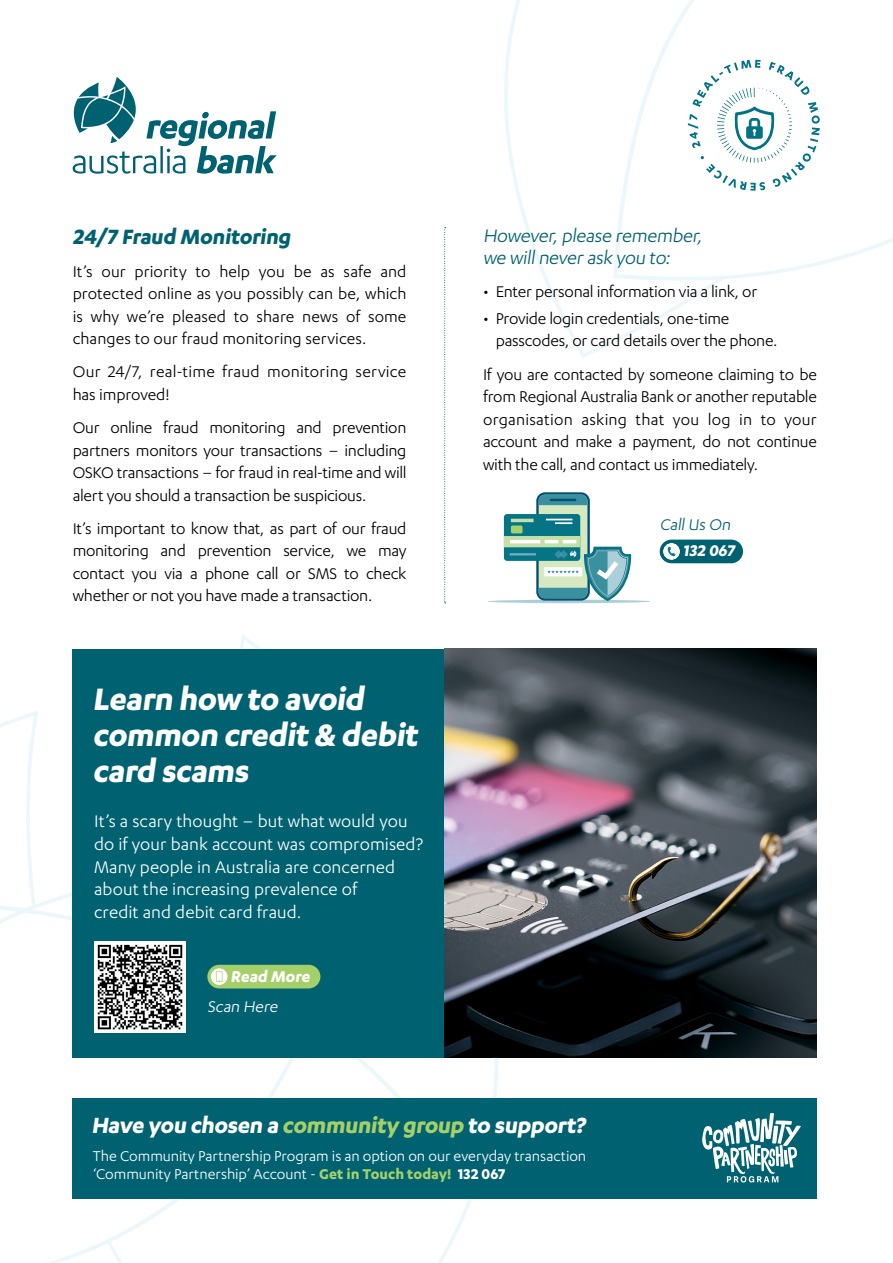
<style>
.page{position:relative;width:893px;height:1263px;background:#fff}
.page>*{position:absolute;margin:0;border:0;box-sizing:border-box;transform-origin:0 0}
.t1{font:700 36px/36px "Karbon";color:#fff}
.t2{font:700 25.5px "Karbon";color:#fff}
.t3{font:700 24px "Karbon";color:#006271}
.t4{font:21px/22.5px "Karbon";color:#006271}
.t5{font:19.5px/22.5px "Karbon";letter-spacing:.005em;color:#fff}
.t6{font:18px/22.5px "Karbon";letter-spacing:-.015em;color:#000;text-align:justify}
.t7{font:18px/22.5px "Karbon";letter-spacing:.01em;color:#000}
.t8{font:700 18px "Karbon";color:#fff}
.t9{font:18px "Karbon";color:#fff}
.t10{font:18px "Karbon";color:#006271}
.t11{font:16.5px/18px "Karbon";letter-spacing:-.005em;color:#fff}
.s1{color:#a5d069}
.s2{font-weight:700;color:#a5d069}
.s3{font-weight:700}
</style>
<div class="page">
<svg style="left:0;top:635px;width:520px;height:628px"></svg>
<svg style="left:504px;top:0;width:389px;height:358px"></svg>
<div style="left:73px;top:649px;width:744px;height:408px;background:#006271"></div>
<svg style="left:444px;top:227px;width:2px;height:376px"></svg>
<div style="left:207px;top:965px;width:113px;height:23px;background:#a5d069;border-radius:12px"></div>
<svg style="left:211px;top:968px;width:17px;height:17px"></svg>
<svg style="left:216px;top:971px;width:7px;height:11px"></svg>
<svg style="left:688px;top:60px;width:132px;height:131px"></svg>
<svg style="left:72px;top:77px;width:205px;height:97px"></svg>
<img style="left:94px;top:941px;width:92px;height:92px">
<img style="left:445px;top:649px;width:372px;height:408px">
<div style="left:660px;top:540px;width:83px;height:23px;background:#006271;border-radius:12px"></div>
<svg style="left:663px;top:543px;width:17px;height:17px"></svg>
<hr style="left:487px;top:600px;width:163px;height:3px;background:#abcfd6;border-radius:50%">
<svg style="left:536px;top:492px;width:54px;height:109px"></svg>
<div style="left:539px;top:495px;width:48px;height:103px;background:#d5e8bf;border-radius:6px"></div>
<svg style="left:539px;top:495px;width:48px;height:10px"></svg>
<hr style="left:550px;top:499px;width:26px;height:2px;background:#024e74">
<div style="left:504px;top:514px;width:76px;height:47px;background:#057485;border-radius:3px"></div>
<div style="left:504px;top:536px;width:76px;height:11px;background:#c4e0a7"></div>
<div style="left:511px;top:525px;width:12px;height:8px;background:#a5d06a;border-radius:2px"></div>
<hr style="left:510px;top:540px;width:30px;height:3px;background:#fff">
<hr style="left:511px;top:519px;width:22px;height:3px;background:#c4e0a7">
<svg style="left:546px;top:519px;width:26px;height:5px"></svg>
<hr style="left:510px;top:553px;width:26px;height:2px;background:#71afba">
<svg style="left:539px;top:540px;width:92px;height:61px"></svg>
<div style="left:73px;top:1099px;width:744px;height:100px;background:#006271"></div>
<svg style="left:702px;top:1113px;width:99px;height:69px"></svg>
<h3 class="t3" style="left:73px;top:223px;width:223px">24/7 Fraud Monitoring</h3>
<p class="t6" style="left:73px;top:259px;width:335px">It’s our priority to help you be as safe and protected online as you possibly can be, which is why we’re pleased to share news of some changes to our fraud monitoring services.</p>
<p class="t7" style="left:73px;top:360px;width:335px">Our 24/7, real-time fraud monitoring service has improved!</p>
<p class="t6" style="left:73px;top:416px;width:335px">Our online fraud monitoring and prevention partners monitors your transactions – including OSKO transactions – for fraud in real-time and will alert you should a transaction be suspicious.</p>
<p class="t6" style="left:73px;top:516px;width:335px">It’s important to know that, as part of our fraud monitoring and prevention service, we may contact you via a phone call or SMS to check whether or not you have made a transaction.</p>
<h1 class="t1" style="left:93px;top:679px;width:332px">Learn how to avoid common credit &amp; debit card scams</h1>
<p class="t5" style="left:94px;top:810px;width:330px">It’s a scary thought – but what would you do if your bank account was compromised?<br>Many people in Australia are concerned about the increasing prevalence of<br>credit and debit card fraud.</p>
<p class="t8" style="left:231px;top:966px;width:84px">Read More</p>
<p class="t9" style="left:207px;top:997px;width:74px">Scan Here</p>
<p class="t4" style="left:483px;top:223px;width:224px">However,please remember, we willnever ask you to:</p>
<p class="t6" style="left:483px;top:280px;width:276px">• Enter personal information via a link, or</p>
<p class="t6" style="left:496px;top:307px;width:283px;text-indent:-13px">• Provide login credentials, one-time passcodes, or card details over the phone.</p>
<p class="t6" style="left:483px;top:362px;width:335px">If you are contacted by someone claiming to be from Regional Australia Bank or another reputable organisation asking that you log in to your account and make a payment, do not continue with the call, and contact us immediately.</p>
<p class="t10" style="left:660px;top:515px;width:75px">CallUs On</p>
<p class="t8" style="left:683px;top:541px;width:56px">132 067</p>
<h2 class="t2" style="left:91px;top:1110px;width:499px">Have you chosen a <span class="s1">community group</span> to support?</h2>
<p class="t11" style="left:93px;top:1146px;width:495px">The Community Partnership Program is an option on our everyday transaction ‘Community Partnership’ Account - <span class="s2">Get in Touch today!</span> <span class="s3">132 067</span></p>
</div>
